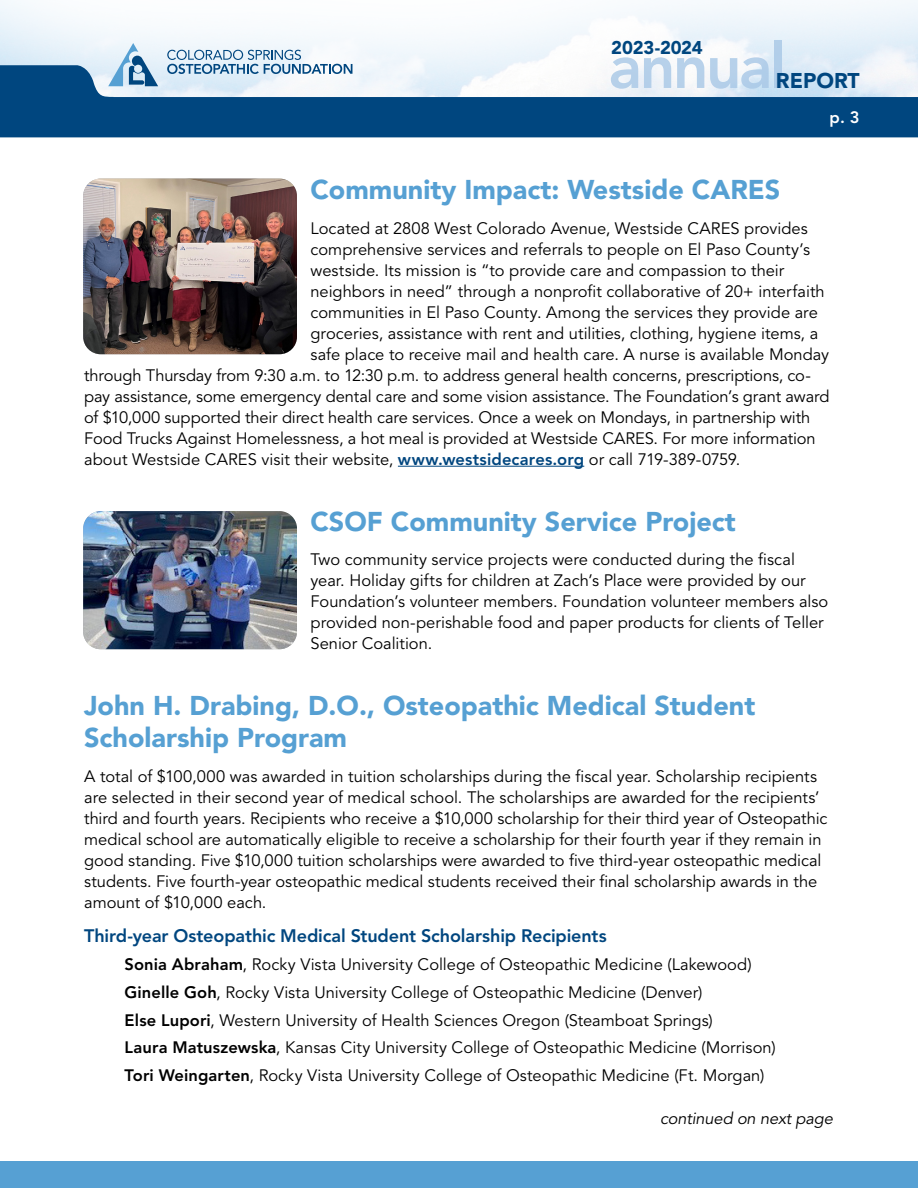
<style>
.page{position:relative;width:918px;height:1188px;background:#fff}
.page>*{position:absolute;margin:0;border:0;box-sizing:border-box;transform-origin:0 0}
.t1{font:800 62.25px "Avenir";letter-spacing:-.04em;color:#a7c7e6}
.t2{font:900 27px/32.4px "Avenir";color:#56a0d3}
.t3{font:900 21.15px "Avenir";color:#00467f}
.t4{font:900 18.45px "Avenir";letter-spacing:-.005em;color:#00467f}
.t5{font:800 18px "Avenir";letter-spacing:-.01em;color:#00467f}
.t6{font:16.5px/21px "Avenir";color:#000}
.t7{font:italic 16.5px "Avenir";letter-spacing:-.01em;color:#000}
.t8{font:800 16.5px "Avenir";color:#fff}
.s1{font-weight:800;color:#00467f}
.s2{font-weight:800}
</style>
<div class="page">
<svg style="left:0;top:65px;width:918px;height:72px;fill:#00467f"></svg>
<svg style="left:108px;top:43px;width:50px;height:43px;background:#a7c5dd"></svg>
<svg style="left:167px;top:50px;width:185px;height:24px"></svg>
<div style="left:0;top:1161px;width:918px;height:27px;background:#56a0d3"></div>
<hr style="left:398px;top:466px;width:186px;height:1px;background:#00467f">
<img style="left:83px;top:179px;width:214px;height:175px">
<img style="left:83px;top:511px;width:214px;height:138px">
<h1 class="t1" style="left:609px;top:30px;width:179px">annual</h1>
<p class="t4" style="left:611px;top:37px;width:93px">2023-2024</p>
<p class="t3" style="left:776px;top:68px;width:85px">REPORT</p>
<p class="t8" style="left:830px;top:107px;width:31px">p. 3</p>
<h2 class="t2" style="left:310px;top:173px;width:471px">Community Impact: Westside CARES</h2>
<p class="t6" style="left:310px;top:218px;width:499px">Located at 2808 West Colorado Avenue, Westside CARES provides</p>
<p class="t6" style="left:310px;top:239px;width:501px">comprehensive services and referrals to people on El Paso County’s</p>
<p class="t6" style="left:310px;top:260px;width:475px">westside. Its mission is “to provide care and compassion to their</p>
<p class="t6" style="left:310px;top:281px;width:516px">neighbors in need” through a nonprofit collaborative of 20+ interfaith</p>
<p class="t6" style="left:310px;top:302px;width:509px">communities in El Paso County. Among the services they provide are</p>
<p class="t6" style="left:310px;top:323px;width:509px">groceries, assistance with rent and utilities, clothing, hygiene items, a</p>
<p class="t6" style="left:310px;top:344px;width:520px">safe place to receive mail and health care. A nurse is available Monday</p>
<p class="t6" style="left:84px;top:365px;width:728px">through Thursday from 9:30 a.m. to 12:30 p.m. to address general health concerns, prescriptions, co-</p>
<p class="t6" style="left:84px;top:386px;width:747px">pay assistance, some emergency dental care and some vision assistance. The Foundation’s grant award</p>
<p class="t6" style="left:84px;top:407px;width:728px">of $10,000 supported their direct health care services. Once a week on Mondays, in partnership with</p>
<p class="t6" style="left:84px;top:428px;width:733px">Food Trucks Against Homelessness, a hot meal is provided at Westside CARES. For more information</p>
<p class="t6" style="left:84px;top:449px;width:658px">about Westside CARES visit their website, <span class="s1">www.westsidecares.org</span> or call 719-389-0759.</p>
<h2 class="t2" style="left:310px;top:505px;width:427px">CSOF Community Service Project</h2>
<p class="t6" style="left:310px;top:549px;width:519px">Two community service projects were conducted during the fiscal year. Holiday gifts for children at Zach’s Place were provided by our Foundation’s volunteer members. Foundation volunteer members also provided non-perishable food and paper products for clients of Teller Senior Coalition.</p>
<h2 class="t2" style="left:84px;top:689px;width:673px">John H. Drabing, D.O., Osteopathic Medical Student<br>Scholarship Program</h2>
<p class="t6" style="left:84px;top:766px;width:745px">A total of $100,000 was awarded in tuition scholarships during the fiscal year. Scholarship recipients are selected in their second year of medical school. The scholarships are awarded for the recipients’ third and fourth years. Recipients who receive a $10,000 scholarship for their third year of Osteopathic medical school are automatically eligible to receive a scholarship for their fourth year if they remain in good standing. Five $10,000 tuition scholarships were awarded to five third-year osteopathic medical students. Five fourth-year osteopathic medical students received their final scholarship awards in the amount of $10,000 each.</p>
<p class="t5" style="left:84px;top:925px;width:524px">Third-year Osteopathic Medical Student Scholarship Recipients</p>
<p class="t6" style="left:125px;top:951px;width:653px;line-height:27.8px"><span class="s2">Sonia Abraham</span>, Rocky Vista University College of Osteopathic Medicine (Lakewood)<br><span class="s2">Ginelle Goh</span>, Rocky Vista University College of Osteopathic Medicine (Denver)<br><span class="s2">Else Lupori</span>, Western University of Health Sciences Oregon (Steamboat Springs)<br><span class="s2">Laura Matuszewska</span>, Kansas City University College of Osteopathic Medicine (Morrison)<br><span class="s2">Tori Weingarten</span>, Rocky Vista University College of Osteopathic Medicine (Ft. Morgan)</p>
<p class="t7" style="left:660px;top:1108px;width:174px">continued on next page</p>
</div>
